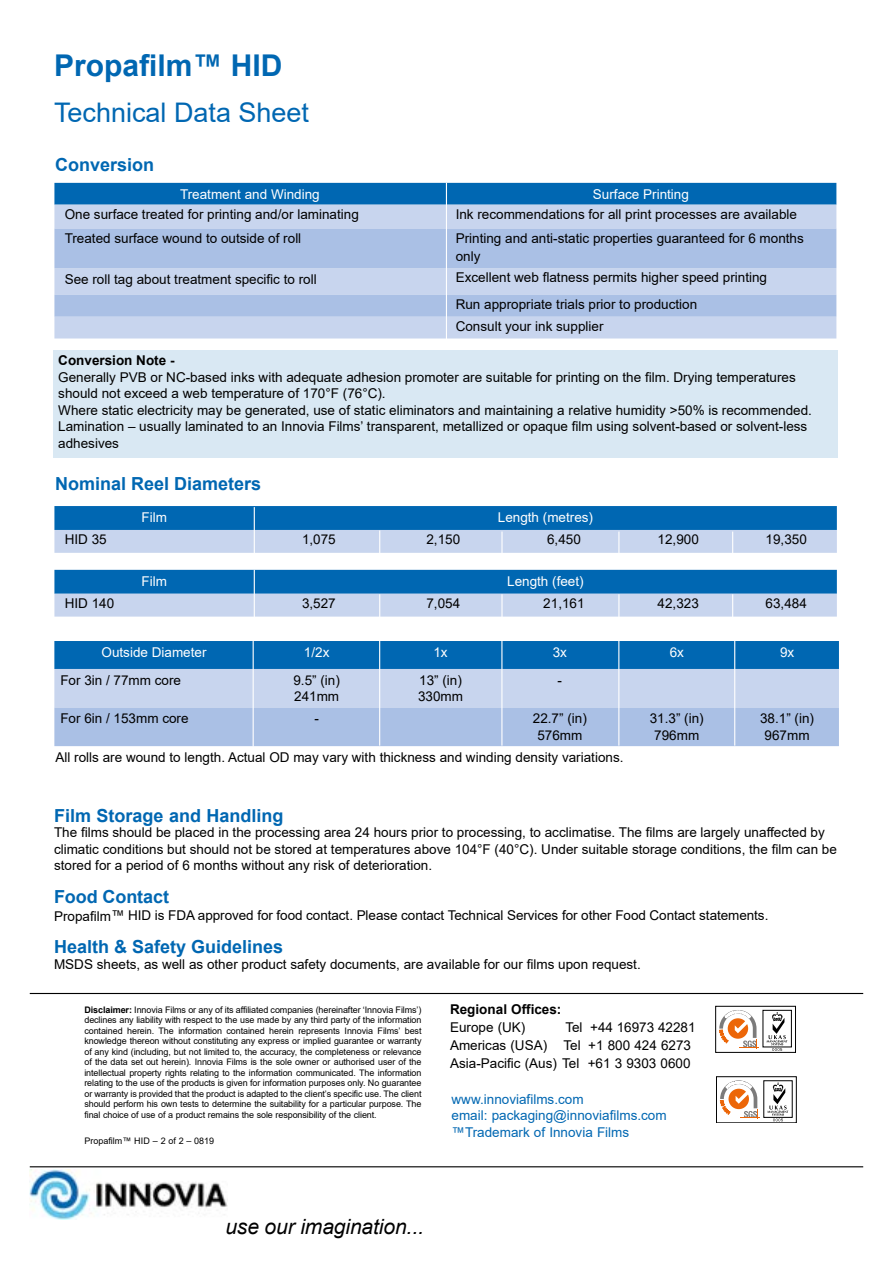
<style>
.page{position:relative;width:893px;height:1263px;background:#fff}
.page>*{position:absolute;margin:0;border:0;box-sizing:border-box;transform-origin:0 0}
.t1{font:700 30px "Arial";color:#0067b2}
.t2{font:27px "Arial";color:#0067b2}
.t3{font:italic 21px "Arial";letter-spacing:-.005em;color:#000}
.t4{font:700 18px "Arial";color:#0067b2}
.t5{font:13.5px/16.5px "Arial";color:#000}
.t6{font:13.5px "Arial";color:#fff}
.t7{font:13.5px/16.5px "Arial";color:#0067b2}
.t8{font:700 13.5px "Arial";color:#000}
.t9{font:9px/10.5px "Arial";letter-spacing:-.01em;color:#000;text-align:justify}
.s1{font-weight:700}
</style>
<div class="page">
<div style="left:53px;top:350px;width:785px;height:108px;background:#d9e8f3"></div>
<div style="left:715px;top:1006px;width:81px;height:46px;background:#fff;border:1px solid #000"></div>
<svg style="left:719px;top:1010px;width:40px;height:39px"></svg>
<div style="left:763px;top:1010px;width:29px;height:37px;border:1px solid #000"></div>
<svg style="left:767px;top:1012px;width:20px;height:39px"></svg>
<div style="left:716px;top:1076px;width:80px;height:47px;border:1px solid #000"></div>
<svg style="left:720px;top:1080px;width:40px;height:39px"></svg>
<svg style="left:767px;top:1082px;width:21px;height:39px"></svg>
<hr style="left:30px;top:993px;width:833px;height:1px;background:#000">
<hr style="left:30px;top:1166px;width:833px;height:1px;background:#000">
<img style="left:29px;top:1169px;width:199px;height:50px">
<div style="left:54px;top:183px;width:782px;height:22px;background:#0067b2"></div>
<div style="left:54px;top:205px;width:782px;height:133px;background:#c8d5ee"></div>
<svg style="left:54px;top:229px;width:782px;height:88px;background:#b3c6e7"></svg>
<hr style="left:446px;top:183px;width:1px;height:157px;background:#fff">
<svg style="left:54px;top:641px;width:785px;height:105px;background:#89b0db"></svg>
<hr style="left:253px;top:640px;width:1px;height:107px;background:#fff">
<hr style="left:379px;top:639px;width:1px;height:107px;background:#fff">
<hr style="left:501px;top:639px;width:1px;height:107px;background:#fff">
<svg style="left:54px;top:506px;width:783px;height:47px;background:#639dcf"></svg>
<svg style="left:54px;top:569px;width:783px;height:48px;background:#67a0d1"></svg>
<hr style="left:618px;top:639px;width:1px;height:107px;background:#fff">
<hr style="left:734px;top:639px;width:1px;height:107px;background:#fff">
<h1 class="t1" style="left:54px;top:44px;width:230px">Propafilm™ HID</h1>
<h2 class="t2" style="left:54px;top:94px;width:257px">Technical Data Sheet</h2>
<h3 class="t4" style="left:55px;top:152px;width:101px">Conversion</h3>
<p class="t6" style="left:180px;top:185px;width:141px">Treatment and Winding</p>
<p class="t6" style="left:593px;top:185px;width:98px">Surface Printing</p>
<p class="t5" style="left:65px;top:206px;width:296px">One surface treated for printing and/or laminating</p>
<p class="t5" style="left:456px;top:206px;width:343px">Ink recommendations for all print processes are available</p>
<p class="t5" style="left:65px;top:230px;width:238px">Treated surface wound to outside of roll</p>
<p class="t5" style="left:456px;top:229px;width:350px;line-height:17.7px">Printing and anti-static properties guaranteed for 6 months only</p>
<p class="t5" style="left:65px;top:271px;width:254px">See roll tag about treatment specific to roll</p>
<p class="t5" style="left:456px;top:264px;width:313px;line-height:26.7px">Excellent web flatness permits higher speed printing<br>Run appropriate trials prior to production</p>
<p class="t5" style="left:456px;top:318px;width:149px">Consult your ink supplier</p>
<p class="t8" style="left:58px;top:351px;width:118px">Conversion Note -</p>
<p class="t5" style="left:58px;top:369px;width:755px">Generally PVB or NC-based inks with adequate adhesion promoter are suitable for printing on the film. Drying temperatures should not exceed a web temperature of 170°F (76°C).<br>Where static electricity may be generated, use of static eliminators and maintaining a relative humidity &gt;50% is recommended.<br>Lamination – usually laminated to an Innovia Films’ transparent, metallized or opaque film using solvent-based or solvent-less adhesives</p>
<h3 class="t4" style="left:55px;top:471px;width:208px">Nominal Reel Diameters</h3>
<p class="t6" style="left:142px;top:508px;width:27px">Film</p>
<p class="t6" style="left:498px;top:508px;width:97px">Length (metres)</p>
<p class="t5" style="left:65px;top:531px;width:44px">HID 35</p>
<p class="t5" style="left:302px;top:531px;width:35px">1,075</p>
<p class="t5" style="left:426px;top:531px;width:35px">2,150</p>
<p class="t5" style="left:547px;top:531px;width:35px">6,450</p>
<p class="t5" style="left:658px;top:531px;width:43px">12,900</p>
<p class="t5" style="left:766px;top:531px;width:43px">19,350</p>
<p class="t6" style="left:142px;top:572px;width:27px">Film</p>
<p class="t6" style="left:507px;top:572px;width:78px">Length (feet)</p>
<p class="t5" style="left:65px;top:595px;width:51px">HID 140</p>
<p class="t5" style="left:302px;top:595px;width:35px">3,527</p>
<p class="t5" style="left:426px;top:595px;width:35px">7,054</p>
<p class="t5" style="left:543px;top:595px;width:43px">21,161</p>
<p class="t5" style="left:658px;top:595px;width:43px">42,323</p>
<p class="t5" style="left:766px;top:595px;width:43px">63,484</p>
<p class="t6" style="left:102px;top:643px;width:107px">Outside Diameter</p>
<p class="t6" style="left:304px;top:643px;width:27px">1/2x</p>
<p class="t6" style="left:433px;top:643px;width:16px">1x</p>
<p class="t6" style="left:553px;top:643px;width:16px">3x</p>
<p class="t6" style="left:670px;top:643px;width:16px">6x</p>
<p class="t6" style="left:780px;top:643px;width:16px">9x</p>
<p class="t5" style="left:60px;top:672px;width:122px">For 3in / 77mm core</p>
<p class="t5" style="left:293px;top:672px;width:48px">9.5” (in)<br>241mm</p>
<p class="t5" style="left:418px;top:672px;width:47px">13” (in)<br>330mm</p>
<p class="t5" style="left:558px;top:672px;width:6px">-</p>
<p class="t5" style="left:60px;top:710px;width:130px">For 6in / 153mm core</p>
<p class="t5" style="left:314px;top:710px;width:6px">-</p>
<p class="t5" style="left:533px;top:710px;width:56px;text-align:center">22.7” (in)<br>576mm</p>
<p class="t5" style="left:650px;top:710px;width:56px;text-align:center">31.3” (in)<br>796mm</p>
<p class="t5" style="left:760px;top:710px;width:56px;text-align:center">38.1” (in)<br>967mm</p>
<p class="t5" style="left:55px;top:749px;width:569px">All rolls are wound to length. Actual OD may vary with thickness and winding density variations.</p>
<h3 class="t4" style="left:54px;top:803px;width:231px">Film Storage and Handling</h3>
<p class="t5" style="left:54px;top:824px;width:784px">The films should be placed in the processing area 24 hours prior to processing, to acclimatise. The films are largely unaffected by climatic conditions but should not be stored at temperatures above 104°F (40°C). Under suitable storage conditions, the film can be stored for a period of 6 months without any risk of deterioration.</p>
<h3 class="t4" style="left:54px;top:884px;width:117px">Food Contact</h3>
<p class="t5" style="left:54px;top:906px;width:716px">Propafilm™ HID is FDA approved for food contact. Please contact Technical Services for other Food Contact statements.</p>
<h3 class="t4" style="left:54px;top:934px;width:231px">Health &amp; Safety Guidelines</h3>
<p class="t5" style="left:54px;top:956px;width:588px">MSDS sheets, as well as other product safety documents, are available for our films upon request.</p>
<p class="t9" style="left:84px;top:1004px;width:339px"><span class="s1">Disclaimer:</span> Innovia Films or any of its affiliated companies (hereinafter ‘Innovia Films’) declines any liability with respect to the use made by any third party of the information contained herein. The information contained herein represents Innovia Films’ best knowledge thereon without constituting any express or implied guarantee or warranty of any kind (including, but not limited to, the accuracy, the completeness or relevance of the data set out herein). Innovia Films is the sole owner or authorised user of the intellectual property rights relating to the information communicated. The information relating to the use of the products is given for information purposes only. No guarantee or warranty is provided that the product is adapted to the client’s specific use. The client should perform his own tests to determine the suitability for a particular purpose. The final choice of use of a product remains the sole responsibility of the client.</p>
<p class="t9" style="left:84px;top:1135px;width:131px">Propafilm™ HID – 2 of 2 – 0819</p>
<p class="t8" style="left:450px;top:1000px;width:113px">Regional Offices:</p>
<p class="t5" style="left:450px;top:1019px;width:77px">Europe (UK)</p>
<p class="t5" style="left:450px;top:1018px;width:247px;line-height:18px;text-indent:115px">Tel +44 16973 42281<br>Americas (USA) Tel +1 800 424 6273<br>Asia-Pacific (Aus) Tel +61 3 9303 0600</p>
<p class="t7" style="left:452px;top:1090px;width:217px">www.innoviafilms.com<br>email: packaging@innoviafilms.com ™Trademark of Innovia Films</p>
<h3 class="t3" style="left:225px;top:1213px;width:200px">use our imagination...</h3>
</div>
